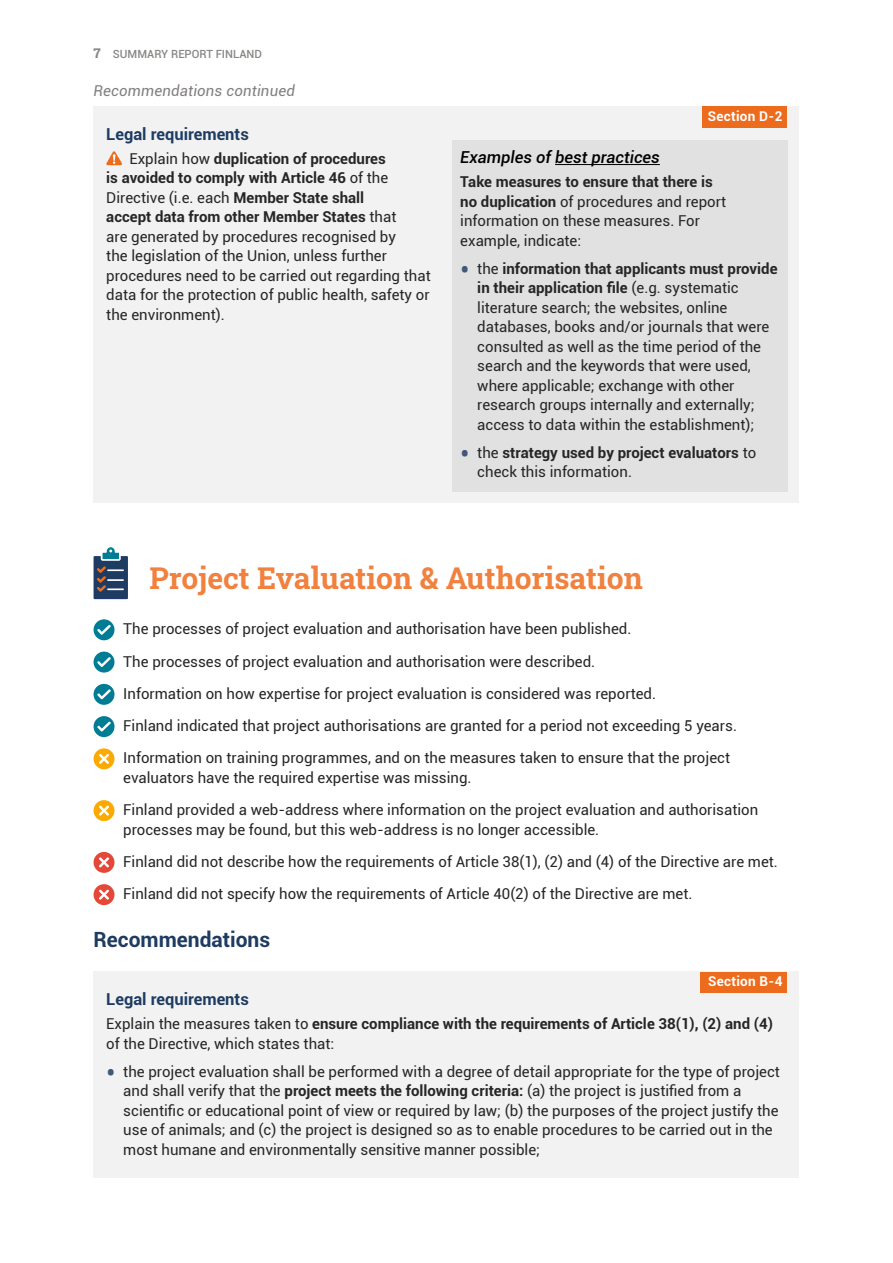
<style>
.page{position:relative;width:893px;height:1263px;background:#fff}
.page>*{position:absolute;margin:0;border:0;box-sizing:border-box;transform-origin:0 0}
.t1{font:30px "Roboto Slab";color:#f0813e}
.t2{font:700 21px "Roboto";color:#1e3c62}
.t3{font:700 16.5px "Roboto";color:#1e3c62}
.t4{font:italic 500 16.5px "Roboto";color:#000}
.t5{font:15px/19.5px "Roboto";color:#262626}
.t6{font:700 15px/19.5px "Roboto";color:#262626}
.t7{font:italic 15px "Roboto";letter-spacing:.01em;color:#827f7e}
.t8{font:700 13.5px "Roboto";letter-spacing:.02em;color:#fff}
.t9{font:500 11.25px "Roboto";color:#898785}
.s1{font-family:"Roboto Slab";font-weight:800;font-size:13.5px}
.s2{font-weight:700}
.s3{font-size:28.2px;color:#40597a}
.s4{font-weight:400;font-size:28.2px;color:#40597a}
.s5{font-weight:400}
</style>
<div class="page">
<div style="left:94px;top:619px;width:20px;height:21px;background:#007c94;border-radius:50%"></div>
<svg style="left:97px;top:625px;width:14px;height:10px"></svg>
<div style="left:94px;top:652px;width:20px;height:20px;background:#007c94;border-radius:50%"></div>
<svg style="left:97px;top:657px;width:14px;height:10px"></svg>
<div style="left:94px;top:684px;width:20px;height:21px;background:#007c94;border-radius:50%"></div>
<svg style="left:97px;top:689px;width:14px;height:10px"></svg>
<div style="left:94px;top:716px;width:20px;height:21px;background:#007c94;border-radius:50%"></div>
<svg style="left:97px;top:721px;width:14px;height:10px"></svg>
<div style="left:94px;top:748px;width:20px;height:21px;background:#faaa00;border-radius:50%"></div>
<svg style="left:99px;top:754px;width:10px;height:10px"></svg>
<div style="left:94px;top:800px;width:20px;height:21px;background:#faaa00;border-radius:50%"></div>
<svg style="left:99px;top:805px;width:10px;height:10px"></svg>
<div style="left:94px;top:852px;width:20px;height:21px;background:#e44838;border-radius:50%"></div>
<svg style="left:99px;top:857px;width:10px;height:10px"></svg>
<div style="left:94px;top:884px;width:20px;height:21px;background:#e44838;border-radius:50%"></div>
<svg style="left:99px;top:889px;width:10px;height:11px"></svg>
<svg style="left:94px;top:547px;width:34px;height:52px"></svg>
<div style="left:94px;top:106px;width:705px;height:397px;background:#f2f2f2"></div>
<svg style="left:106px;top:151px;width:16px;height:14px"></svg>
<div style="left:452px;top:140px;width:336px;height:352px;background:#e2e1e1"></div>
<hr style="left:555px;top:164px;width:105px;height:1px;background:#000">
<div style="left:702px;top:106px;width:85px;height:22px;background:#ed6b1c"></div>
<div style="left:94px;top:972px;width:705px;height:206px;background:#f2f2f2"></div>
<div style="left:701px;top:972px;width:86px;height:20px;background:#ed6b1c"></div>
<p class="t9" style="left:94px;top:46px;width:170px"><span class="s1">7</span> SUMMARY REPORT FINLAND</p>
<p class="t7" style="left:94px;top:80px;width:203px">Recommendations continued</p>
<p class="t3" style="left:106px;top:122px;width:144px">Legal requirements</p>
<p class="t5" style="left:106px;top:148px;width:326px;text-indent:23px">Explain how <span class="s2">duplication of procedures<br>is avoided to comply with Article 46</span> of the Directive (i.e. each <span class="s2">Member State shall<br>accept data from other Member States</span> that<br>are generated by procedures recognised by<br>the legislation of the Union, unless further procedures need to be carried out regarding that data for the protection of public health, safety or the environment).</p>
<p class="t8" style="left:708px;top:106px;width:76px">Section D-2</p>
<p class="t4" style="left:460px;top:146px;width:201px">Examples of best practices</p>
<p class="t5" style="left:460px;top:171px;width:267px"><span class="s2">Take measures to ensure that there is no duplication</span> of procedures and report information on these measures. For example, indicate:</p>
<p class="t5" style="left:477px;top:258px;width:302px;text-indent:-17px"><span class="s3">•</span> the <span class="s2">information that applicants must provide in their application file</span> (e.g. systematic literature search; the websites, online databases, books and/or journals that were consulted as well as the time period of the search and the keywords that were used, where applicable; exchange with other research groups internally and externally; access to data within the establishment);</p>
<p class="t6" style="left:477px;top:442px;width:280px;text-indent:-17px"><span class="s4">•</span> <span class="s5">the</span> strategy used by project evaluators <span class="s5">to check this information.</span></p>
<h1 class="t1" style="left:150px;top:557px;width:495px">Project Evaluation &amp; Authorisation</h1>
<p class="t5" style="left:123px;top:612px;width:615px;line-height:32.2px">The processes of project evaluation and authorisation have been published.<br>The processes of project evaluation and authorisation were described.<br>Information on how expertise for project evaluation is considered was reported.<br>Finland indicated that project authorisations are granted for a period not exceeding 5 years.<br>Information on training programmes, and on the measures taken to ensure that the project</p>
<p class="t5" style="left:123px;top:761px;width:636px;line-height:32.2px">evaluators have the required expertise was missing.<br>Finland provided a web-address where information on the project evaluation and authorisation</p>
<p class="t5" style="left:123px;top:812px;width:656px;line-height:32.2px">processes may be found, but this web-address is no longer accessible.<br>Finland did not describe how the requirements of Article 38(1), (2) and (4) of the Directive are met.<br>Finland did not specify how the requirements of Article 40(2) of the Directive are met.</p>
<h2 class="t2" style="left:94px;top:925px;width:178px">Recommendations</h2>
<p class="t8" style="left:708px;top:972px;width:76px">Section B-4</p>
<p class="t3" style="left:106px;top:988px;width:144px">Legal requirements</p>
<p class="t6" style="left:106px;top:1013px;width:668px"><span class="s5">Explain the measures taken to</span> ensure compliance with the requirements of Article 38(1), (2) and (4) <span class="s5">of the Directive, which states that:</span></p>
<p class="t5" style="left:123px;top:1061px;width:658px;text-indent:-17px"><span class="s3">•</span> the project evaluation shall be performed with a degree of detail appropriate for the type of project and shall verify that the <span class="s2">project meets the following criteria:</span> (a) the project is justified from a scientific or educational point of view or required by law; (b) the purposes of the project justify the use of animals; and (c) the project is designed so as to enable procedures to be carried out in the most humane and environmentally sensitive manner possible;</p>
</div>
